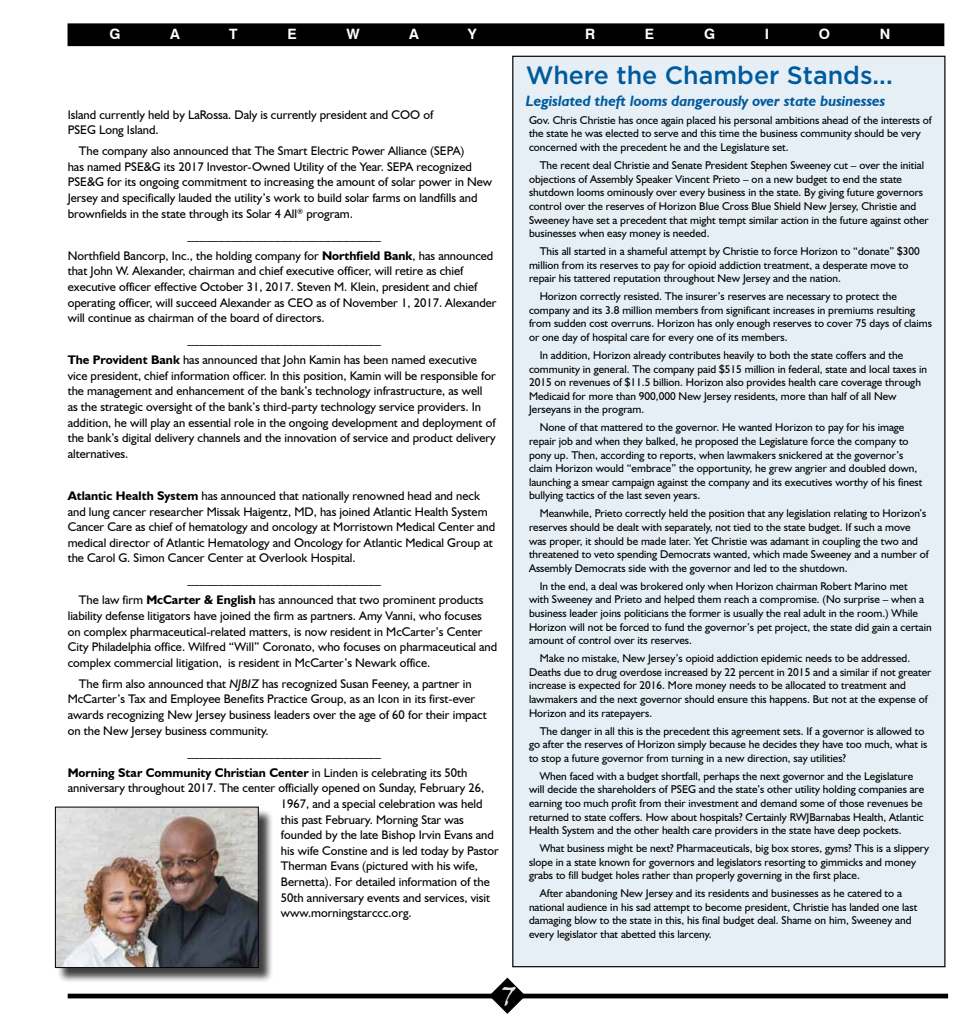
<style>
.page{position:relative;width:968px;height:1035px;background:#fff}
.page>*{position:absolute;margin:0;border:0;box-sizing:border-box;transform-origin:0 0}
.t1{font:28.5px "Viner Hand ITC";color:#e6e7e8}
.t2{font:500 25px "Gotham";color:#005a9c}
.t3{font:italic 700 15px "Humanist 521 BT";color:#005a9c}
.t4{font:700 14.25px "Swiss 721 BT";color:#fff}
.t5{font:12.5px/15.6px "Humanist 521 BT";color:#000}
.t6{font:11.25px/13.6px "Humanist 521 BT";color:#000}
.s1{font-weight:700}
.s2{font-style:italic}
</style>
<div class="page">
<hr style="left:68px;top:994px;width:880px;height:4px;background:#000">
<svg style="left:488px;top:977px;width:38px;height:37px"></svg>
<div style="left:68px;top:24px;width:875px;height:22px;background:#000"></div>
<div style="left:67px;top:23px;width:877px;height:23px;border:1px solid #000"></div>
<div style="left:57px;top:809px;width:217px;height:174px;background:#000;opacity:.75"></div>
<img style="left:57px;top:809px;width:199px;height:157px">
<div style="left:55px;top:807px;width:203px;height:161px;border:1px solid #000"></div>
<div style="left:513px;top:56px;width:431px;height:911px;background:#e6eff5"></div>
<p class="t4" style="left:109px;top:25px;width:13px">G</p>
<p class="t4" style="left:170px;top:25px;width:11px">A</p>
<p class="t4" style="left:229px;top:25px;width:10px">T</p>
<p class="t4" style="left:287px;top:25px;width:11px">E</p>
<p class="t4" style="left:346px;top:25px;width:15px">W</p>
<p class="t4" style="left:409px;top:25px;width:11px">A</p>
<p class="t4" style="left:468px;top:25px;width:10px">Y</p>
<p class="t4" style="left:585px;top:25px;width:12px">R</p>
<p class="t4" style="left:645px;top:25px;width:11px">E</p>
<p class="t4" style="left:704px;top:25px;width:13px">G</p>
<p class="t4" style="left:764px;top:25px;width:6px">I</p>
<p class="t4" style="left:818px;top:25px;width:13px">O</p>
<p class="t4" style="left:879px;top:25px;width:12px">N</p>
<p class="t5" style="left:68px;top:106px;width:367px">Island currently held by LaRossa. Daly is currently president and COO of<br>PSEG Long Island.</p>
<p class="t5" style="left:68px;top:143px;width:426px;text-indent:11px">The company also announced that The Smart Electric Power Alliance (SEPA)<br>has named PSE&amp;G its 2017 Investor-Owned Utility of the Year. SEPA recognized PSE&amp;G for its ongoing commitment to increasing the amount of solar power in New Jersey and specifically lauded the utility’s work to build solar farms on landfills and brownfields in the state through its Solar 4 All<sup>®</sup> program.</p>
<p class="t5" style="left:68px;top:224px;width:427px;line-height:21px;text-align:center">_______________________________<br>Northfield Bancorp, Inc., the holding company for <span class="s1">Northfield Bank</span>, has announced</p>
<p class="t5" style="left:68px;top:263px;width:430px">that John W. Alexander, chairman and chief executive officer, will retire as chief executive officer effective October 31, 2017. Steven M. Klein, president and chief operating officer, will succeed Alexander as CEO as of November 1, 2017. Alexander will continue as chairman of the board of directors.</p>
<p class="t5" style="left:68px;top:328px;width:410px;line-height:21px;text-indent:120px">_______________________________<br><span class="s1">The Provident Bank</span> has announced that John Kamin has been named executive</p>
<p class="t5" style="left:68px;top:367px;width:429px">vice president, chief information officer. In this position, Kamin will be responsible for the management and enhancement of the bank’s technology infrastructure, as well<br>as the strategic oversight of the bank’s third-party technology service providers. In addition, he will play an essential role in the ongoing development and deployment of the bank’s digital delivery channels and the innovation of service and product delivery alternatives.</p>
<p class="t5" style="left:68px;top:488px;width:429px"><span class="s1">Atlantic Health System</span> has announced that nationally renowned head and neck and lung cancer researcher Missak Haigentz, MD, has joined Atlantic Health System Cancer Care as chief of hematology and oncology at Morristown Medical Center and medical director of Atlantic Hematology and Oncology for Atlantic Medical Group at the Carol G. Simon Cancer Center at Overlook Hospital.</p>
<p class="t5" style="left:79px;top:568px;width:406px;line-height:21px;text-align:center">_______________________________<br>The law firm <span class="s1">McCarter &amp; English</span> has announced that two prominent products</p>
<p class="t5" style="left:68px;top:608px;width:431px">liability defense litigators have joined the firm as partners. Amy Vanni, who focuses on complex pharmaceutical-related matters, is now resident in McCarter’s Center City Philadelphia office. Wilfred “Will” Coronato, who focuses on pharmaceutical and complex commercial litigation, is resident in McCarter’s Newark office.</p>
<p class="t5" style="left:68px;top:676px;width:420px;text-indent:11px">The firm also announced that <span class="s2">NJBIZ</span> has recognized Susan Feeney, a partner in McCarter’s Tax and Employee Benefits Practice Group, as an Icon in its first-ever awards recognizing New Jersey business leaders over the age of 60 for their impact on the New Jersey business community.</p>
<p class="t5" style="left:68px;top:741px;width:401px;line-height:21px;text-indent:120px">_______________________________<br><span class="s1">Morning Star Community Christian Center</span> in Linden is celebrating its 50th</p>
<p class="t5" style="left:281px;top:780px;width:219px;text-indent:-213px">anniversary throughout 2017. The center officially opened on Sunday, February 26, 1967, and a special celebration was held this past February. Morning Star was founded by the late Bishop Irvin Evans and his wife Constine and is led today by Pastor Therman Evans (pictured with his wife, Bernetta). For detailed information of the 50th anniversary events and services, visit www.morningstarccc.org.</p>
<h2 class="t2" style="left:525px;top:60px;width:368px">Where the Chamber Stands...</h2>
<h3 class="t3" style="left:525px;top:91px;width:361px">Legislated theft looms dangerously over state businesses</h3>
<p class="t6" style="left:529px;top:113px;width:404px">Gov. Chris Christie has once again placed his personal ambitions ahead of the interests of the state he was elected to serve and this time the business community should be very concerned with the precedent he and the Legislature set.</p>
<p class="t6" style="left:529px;top:158px;width:401px;text-indent:11px">The recent deal Christie and Senate President Stephen Sweeney cut – over the initial objections of Assembly Speaker Vincent Prieto – on a new budget to end the state shutdown looms ominously over every business in the state. By giving future governors control over the reserves of Horizon Blue Cross Blue Shield New Jersey, Christie and Sweeney have set a precedent that might tempt similar action in the future against other businesses when easy money is needed.</p>
<p class="t6" style="left:529px;top:244px;width:392px;text-indent:11px">This all started in a shameful attempt by Christie to force Horizon to “donate” $300 million from its reserves to pay for opioid addiction treatment, a desperate move to repair his tattered reputation throughout New Jersey and the nation.</p>
<p class="t6" style="left:529px;top:289px;width:404px;text-indent:11px">Horizon correctly resisted. The insurer’s reserves are necessary to protect the company and its 3.8 million members from significant increases in premiums resulting from sudden cost overruns. Horizon has only enough reserves to cover 75 days of claims or one day of hospital care for every one of its members.</p>
<p class="t6" style="left:529px;top:348px;width:399px;text-indent:11px">In addition, Horizon already contributes heavily to both the state coffers and the community in general. The company paid $515 million in federal, state and local taxes in 2015 on revenues of $11.5 billion. Horizon also provides health care coverage through Medicaid for more than 900,000 New Jersey residents, more than half of all New Jerseyans in the program.</p>
<p class="t6" style="left:529px;top:420px;width:395px;text-indent:11px">None of that mattered to the governor. He wanted Horizon to pay for his image repair job and when they balked, he proposed the Legislature force the company to pony up. Then, according to reports, when lawmakers snickered at the governor’s claim Horizon would “embrace” the opportunity, he grew angrier and doubled down, launching a smear campaign against the company and its executives worthy of his finest bullying tactics of the last seven years.</p>
<p class="t6" style="left:529px;top:506px;width:401px;text-indent:11px">Meanwhile, Prieto correctly held the position that any legislation relating to Horizon’s reserves should be dealt with separately, not tied to the state budget. If such a move was proper, it should be made later. Yet Christie was adamant in coupling the two and threatened to veto spending Democrats wanted, which made Sweeney and a number of Assembly Democrats side with the governor and led to the shutdown.</p>
<p class="t6" style="left:529px;top:579px;width:404px;text-indent:11px">In the end, a deal was brokered only when Horizon chairman Robert Marino met<br>with Sweeney and Prieto and helped them reach a compromise. (No surprise – when a business leader joins politicians the former is usually the real adult in the room.) While Horizon will not be forced to fund the governor’s pet project, the state did gain a certain amount of control over its reserves.</p>
<p class="t6" style="left:529px;top:651px;width:404px;text-indent:11px">Make no mistake, New Jersey’s opioid addiction epidemic needs to be addressed.<br>Deaths due to drug overdose increased by 22 percent in 2015 and a similar if not greater increase is expected for 2016. More money needs to be allocated to treatment and lawmakers and the next governor should ensure this happens. But not at the expense of Horizon and its ratepayers.</p>
<p class="t6" style="left:529px;top:724px;width:400px;text-indent:11px">The danger in all this is the precedent this agreement sets. If a governor is allowed to go after the reserves of Horizon simply because he decides they have too much, what is to stop a future governor from turning in a new direction, say utilities?</p>
<p class="t6" style="left:529px;top:769px;width:397px;text-indent:11px">When faced with a budget shortfall, perhaps the next governor and the Legislature will decide the shareholders of PSEG and the state’s other utility holding companies are earning too much profit from their investment and demand some of those revenues be returned to state coffers. How about hospitals? Certainly RWJBarnabas Health, Atlantic Health System and the other health care providers in the state have deep pockets.</p>
<p class="t6" style="left:529px;top:841px;width:401px;text-indent:11px">What business might be next? Pharmaceuticals, big box stores, gyms? This is a slippery slope in a state known for governors and legislators resorting to gimmicks and money grabs to fill budget holes rather than properly governing in the first place.</p>
<p class="t6" style="left:529px;top:886px;width:390px;text-indent:11px">After abandoning New Jersey and its residents and businesses as he catered to a national audience in his sad attempt to become president, Christie has landed one last damaging blow to the state in this, his final budget deal. Shame on him, Sweeney and every legislator that abetted this larceny.</p>
<h1 class="t1" style="left:501px;top:978px;width:15px">7</h1>
</div>
